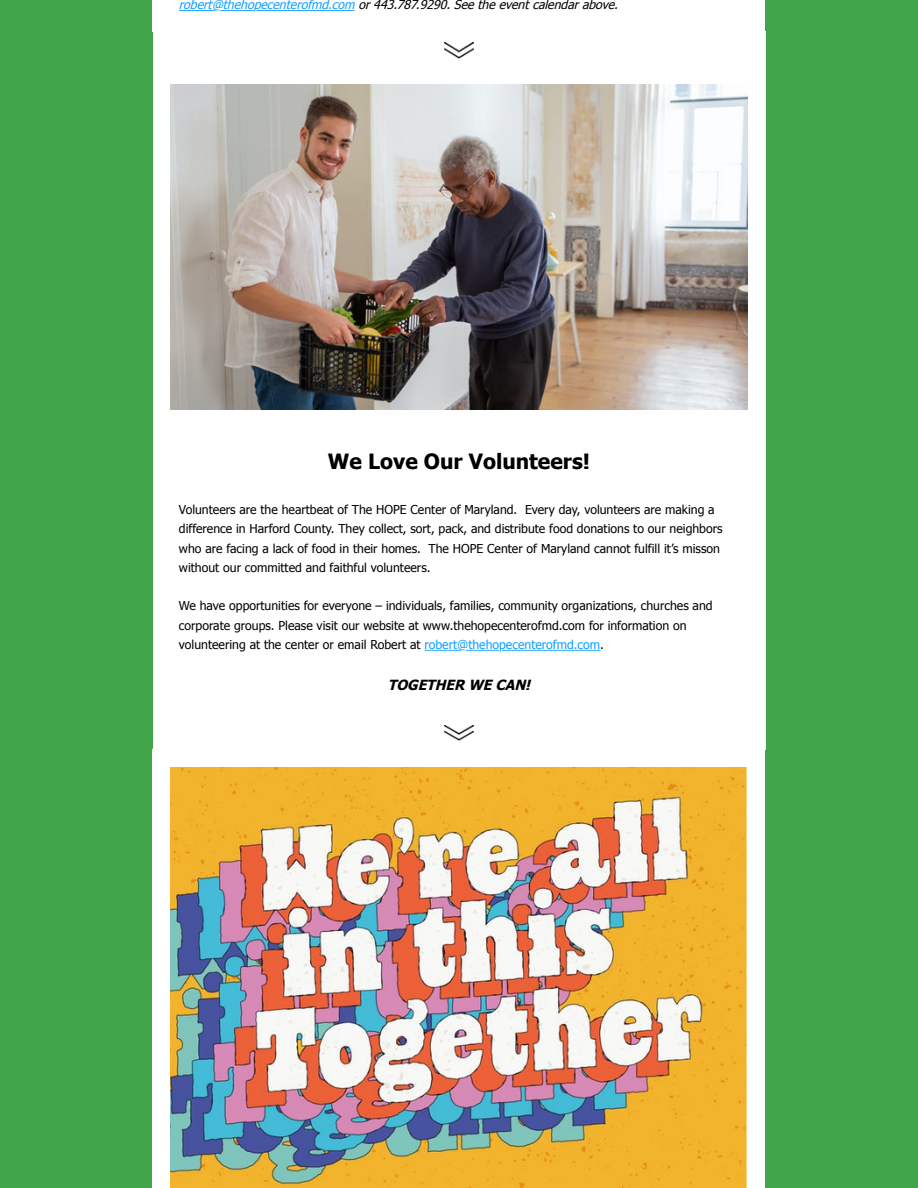
<style>
.page{position:relative;width:918px;height:1188px;background:#41a649}
.page>*{position:absolute;margin:0;border:0;box-sizing:border-box;transform-origin:0 0}
.t1{font:700 21px "Tahoma";color:#000}
.t2{font:italic 700 13.95px "Tahoma";color:#000}
.t3{font:12.3px/19.2px "Tahoma";color:#000}
.t4{font:italic 12.3px "Tahoma";color:#000}
.s1{color:#109fff}
</style>
<div class="page">
<div style="left:153px;top:0;width:612px;height:32px;background:#fff"></div>
<div style="left:153px;top:32px;width:612px;height:35px;background:#fff"></div>
<div style="left:153px;top:67px;width:612px;height:360px;background:#fff"></div>
<div style="left:153px;top:427px;width:612px;height:288px;background:#fff"></div>
<div style="left:153px;top:715px;width:612px;height:35px;background:#fff"></div>
<div style="left:153px;top:750px;width:612px;height:438px;background:#fff"></div>
<hr style="left:179px;top:10px;width:36px;height:1px;background:#109fff">
<hr style="left:220px;top:10px;width:34px;height:1px;background:#109fff">
<hr style="left:256px;top:10px;width:98px;height:1px;background:#109fff">
<img style="left:445px;top:42px;width:28px;height:16px">
<img style="left:170px;top:84px;width:578px;height:325px">
<hr style="left:425px;top:650px;width:36px;height:1px;background:#109fff">
<hr style="left:466px;top:650px;width:33px;height:1px;background:#109fff">
<hr style="left:502px;top:650px;width:99px;height:1px;background:#109fff">
<img style="left:445px;top:725px;width:28px;height:16px">
<img style="left:170px;top:767px;width:578px;height:421px">
<p class="t4" style="left:179px;top:-4px;width:444px"><span class="s1">robert@thehopecenterofmd.com</span> or443.787.9290.Seetheeventcalendarabove.</p>
<h1 class="t1" style="left:328px;top:446px;width:264px">We Love Our Volunteers!</h1>
<p class="t3" style="left:179px;top:500px;width:545px">Volunteers are the heartbeat of The HOPE Center of Maryland. Every day, volunteers are making a difference in Harford County. They collect, sort, pack, and distribute food donations to our neighbors who are facing a lack of food in their homes. The HOPE Center of Maryland cannot fulfill it’s misson without our committed and faithful volunteers.</p>
<p class="t3" style="left:179px;top:596px;width:535px">We have opportunities for everyone – individuals, families, community organizations, churches and corporate groups. Please visit our website at www.thehopecenterofmd.com for information on volunteering at the center or email Robert at <span class="s1">robert@thehopecenterofmd.com</span>.</p>
<p class="t2" style="left:388px;top:675px;width:148px">TOGETHER WE CAN!</p>
</div>
